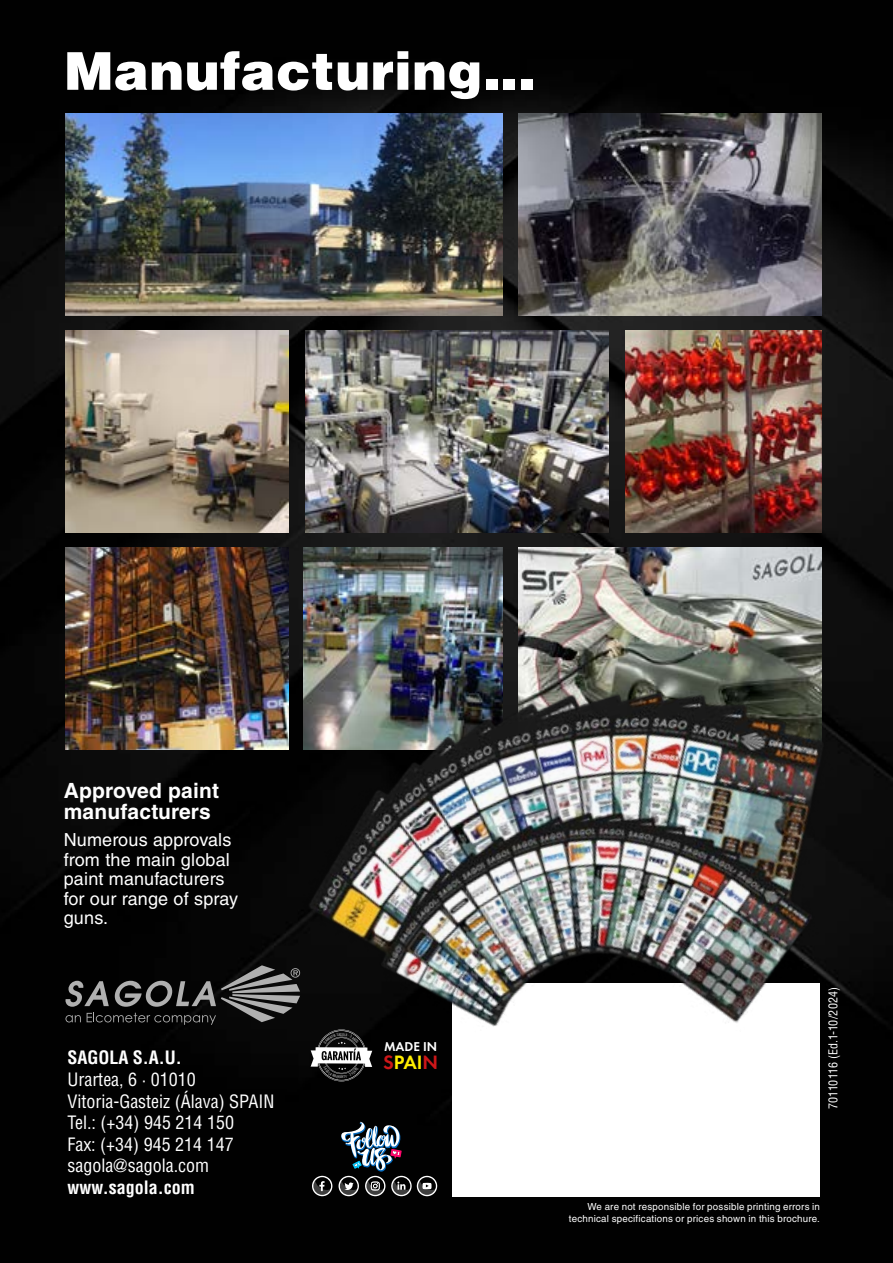
<style>
.page{position:relative;width:893px;height:1263px;background:#fff}
.page>*{position:absolute;margin:0;border:0;box-sizing:border-box;transform-origin:0 0}
.t1{font:900 52.2px "Helvetica LT Std";letter-spacing:.01em;color:#fff}
.t2{font:700 21px/21px "Helvetica LT Std";letter-spacing:.01em;color:#fff}
.t3{font:600 20.1px "Futura PT";color:#ffed00}
.t4{font:condensed 18px/21.6px "Helvetica LT Std";color:#fff}
.t5{font:18px/19.5px "Helvetica LT Std";letter-spacing:.01em;color:#fff}
.t6{font:700 condensed 18px "Helvetica LT Std";color:#fff}
.t7{font:600 13.35px "Futura PT";color:#fff}
.t8{font:condensed 12px "Helvetica LT Std";color:#fff}
.t9{font:9.75px/12px "Helvetica LT Std";letter-spacing:.02em;color:#fff;text-align:right}
.s1{color:#cd1719}
</style>
<div class="page">
<img style="left:0;top:0;width:893px;height:1263px">
<div style="left:453px;top:983px;width:367px;height:214px;background:#fff"></div>
<img style="left:66px;top:114px;width:437px;height:202px">
<img style="left:66px;top:331px;width:222px;height:202px">
<img style="left:518px;top:114px;width:304px;height:202px">
<img style="left:518px;top:548px;width:304px;height:43px">
<img style="left:305px;top:331px;width:304px;height:202px">
<img style="left:66px;top:548px;width:222px;height:202px">
<img style="left:303px;top:548px;width:200px;height:43px">
<svg style="left:312px;top:1176px;width:20px;height:20px"></svg>
<svg style="left:339px;top:1147px;width:98px;height:49px;background:#34373c"></svg>
<img style="left:246px;top:591px;width:647px;height:556px">
<svg style="left:65px;top:965px;width:235px;height:60px;background:#313131"></svg>
<img style="left:626px;top:331px;width:196px;height:202px">
<svg style="left:311px;top:1029px;width:61px;height:52px"></svg>
<h1 class="t1" style="left:64px;top:37px;width:473px">Manufacturing...</h1>
<h2 class="t2" style="left:64px;top:779px;width:157px">Approved paint manufacturers</h2>
<h3 class="t5" style="left:64px;top:830px;width:176px">Numerous approvals from the main global paint manufacturers for our range of spray guns.</h3>
<h3 class="t6" style="left:67px;top:1047px;width:116px">SAGOLA S.A.U.</h3>
<h3 class="t4" style="left:67px;top:1068px;width:209px">Urartea, 6 · 01010<br>Vitoria-Gasteiz (Álava) SPAIN<br>Tel.: (+34) 945 214 150<br>Fax: (+34) 945 214 147 sagola@sagola.com</h3>
<h3 class="t6" style="left:67px;top:1176px;width:129px">www.sagola.com</h3>
<h3 class="t7" style="left:384px;top:1038px;width:55px">MADE IN</h3>
<h3 class="t3" style="left:383px;top:1050px;width:57px"><span class="s1">S</span>PAI<span class="s1">N</span></h3>
<p class="t8" style="left:826px;top:1109px;width:123px;rotate:-90deg">70110116 (Ed.1-10/2024)</p>
<p class="t9" style="left:569px;top:1200px;width:253px">We are not responsible for possible printing errors in technical specifications or prices shown in this brochure.</p>
</div>
